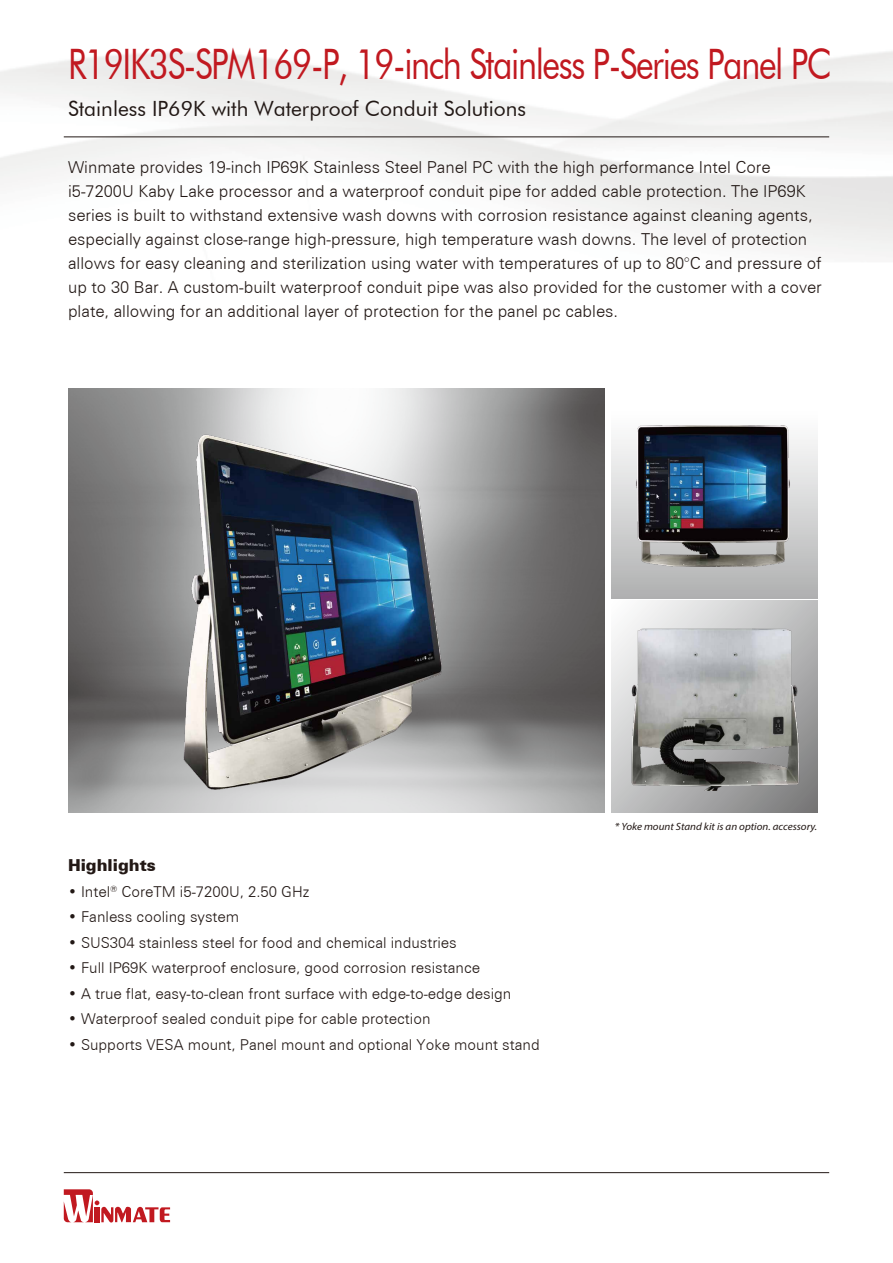
<style>
.page{position:relative;width:893px;height:1263px;background:#fff}
.page>*{position:absolute;margin:0;border:0;box-sizing:border-box;transform-origin:0 0}
.t1{font:42px "Futura BT";letter-spacing:-.04em;color:#c11920;scale:.81 1}
.t2{font:21px "Futura BT";color:#221815}
.t3{font:300 16.5px/24px "Zurich BT";color:#221815}
.t4{font:900 16.5px "Zurich BT";color:#221815}
.t5{font:300 15px "Zurich BT";color:#221815}
.t6{font:italic 10.5px "Myriad Pro";color:#221815;scale:1.05 1}
</style>
<div class="page">
<hr style="left:64px;top:136px;width:765px;height:1px;background:#221815">
<svg style="left:64px;top:1189px;width:106px;height:33px"></svg>
<hr style="left:64px;top:1172px;width:765px;height:1px;background:#221815">
<div style="left:611px;top:581px;width:207px;height:17px;background:#b3b3b4"></div>
<svg style="left:611px;top:601px;width:207px;height:212px;background:#bababa"></svg>
<img style="left:68px;top:389px;width:537px;height:424px">
<img style="left:163px;top:402px;width:293px;height:399px">
<img style="left:611px;top:619px;width:207px;height:171px">
<img style="left:599px;top:409px;width:219px;height:172px">
<h1 class="t1" style="left:68px;top:38px;width:944px">R19IK3S-SPM169-P, 19-inch Stainless P-Series Panel PC</h1>
<p class="t2" style="left:68px;top:95px;width:459px">Stainless IP69K with Waterproof Conduit Solutions</p>
<p class="t3" style="left:68px;top:155px;width:755px">Winmate provides 19-inch IP69K Stainless Steel Panel PC with the high performance Intel Core i5-7200U Kaby Lake processor and a waterproof conduit pipe for added cable protection. The IP69K series is built to withstand extensive wash downs with corrosion resistance against cleaning agents, especially against close-range high-pressure, high temperature wash downs. The level of protection allows for easy cleaning and sterilization using water with temperatures of up to 80°C and pressure of up to 30 Bar. A custom-built waterproof conduit pipe was also provided for the customer with a cover plate, allowing for an additional layer of protection for the panel pc cables.</p>
<p class="t4" style="left:68px;top:855px;width:89px">Highlights</p>
<p class="t5" style="left:68px;top:882px;width:243px">• Intel<sup>®</sup> CoreTM i5-7200U, 2.50 GHz</p>
<p class="t5" style="left:68px;top:908px;width:173px">• Fanless cooling system</p>
<p class="t5" style="left:68px;top:933px;width:390px">• SUS304 stainless steel for food and chemical industries</p>
<p class="t5" style="left:68px;top:959px;width:414px">• Full IP69K waterproof enclosure, good corrosion resistance</p>
<p class="t5" style="left:68px;top:984px;width:445px">• A true flat, easy-to-clean front surface with edge-to-edge design</p>
<p class="t5" style="left:68px;top:1010px;width:364px">• Waterproof sealed conduit pipe for cable protection</p>
<p class="t5" style="left:68px;top:1035px;width:473px">• Supports VESA mount, Panel mount and optional Yoke mount stand</p>
<p class="t6" style="left:615px;top:820px;width:194px">* Yoke mount Stand kit is an option. accessory.</p>
</div>
